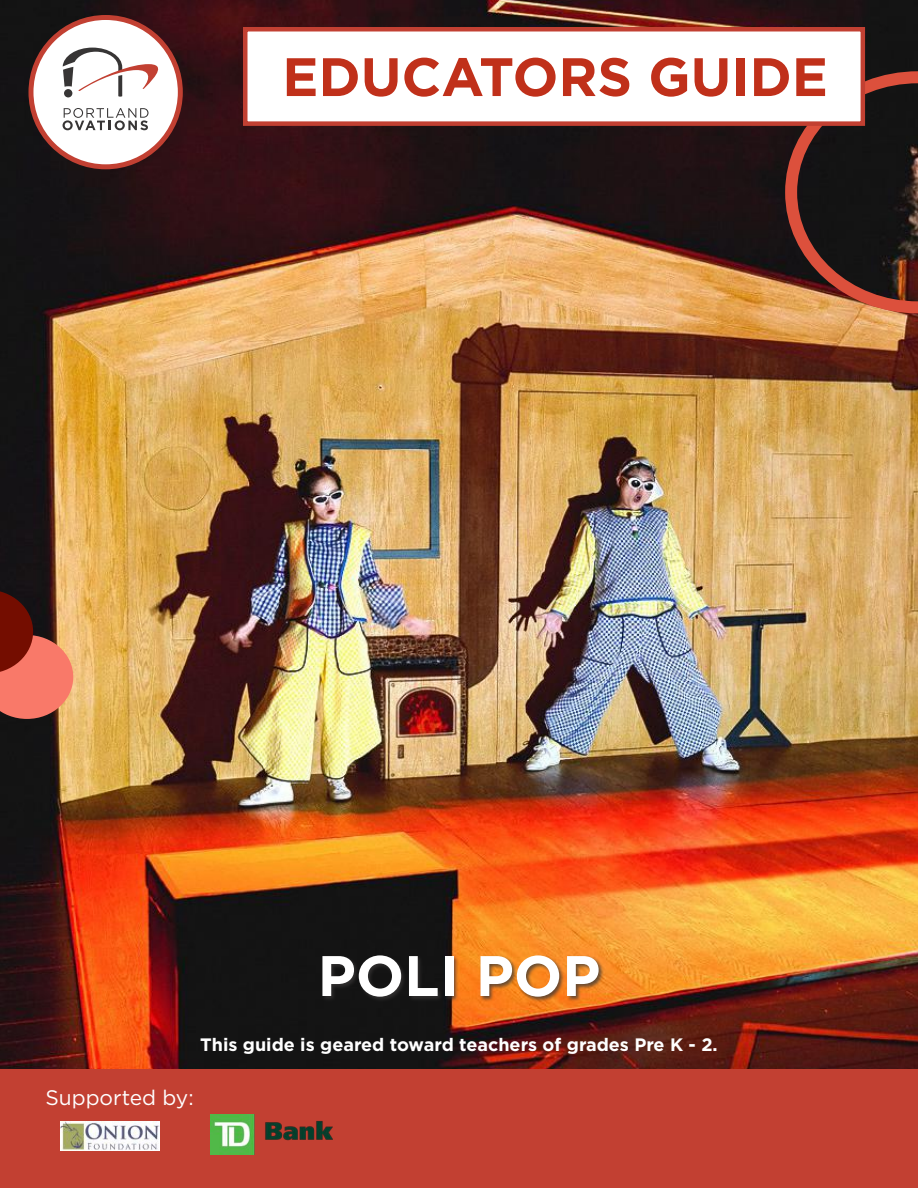
<style>
.page{position:relative;width:918px;height:1188px;background:#fff}
.page>*{position:absolute;margin:0;border:0;box-sizing:border-box;transform-origin:0 0}
.t1{font:700 57px "Gotham";color:#fff}
.t2{font:700 54px "Gotham";color:#c0301a}
.t3{font:21px "Gotham";color:#fff}
.t4{font:700 18px "Gotham";color:#fff}
</style>
<div class="page">
<img style="left:0;top:0;width:918px;height:1069px">
<div style="left:0;top:1069px;width:918px;height:119px;background:#c24032"></div>
<img style="left:61px;top:1121px;width:99px;height:30px">
<img style="left:210px;top:1115px;width:123px;height:39px">
<svg style="left:29px;top:15px;width:154px;height:154px"></svg>
<svg style="left:785px;top:71px;width:133px;height:242px"></svg>
<div style="left:321px;top:955px;width:284px;height:47px;background:#373535;opacity:.75"></div>
<div style="left:243px;top:27px;width:622px;height:99px;background:#fff;border:4px solid #c24032"></div>
<svg style="left:0;top:590px;width:73px;height:129px"></svg>
<h2 class="t2" style="left:282px;top:41px;width:547px">EDUCATORS GUIDE</h2>
<h1 class="t1" style="left:318px;top:938px;width:284px">POLI POP</h1>
<p class="t4" style="left:200px;top:1033px;width:519px">This guide is geared toward teachers of grades Pre K - 2.</p>
<p class="t3" style="left:45px;top:1085px;width:150px">Supported by:</p>
</div>
